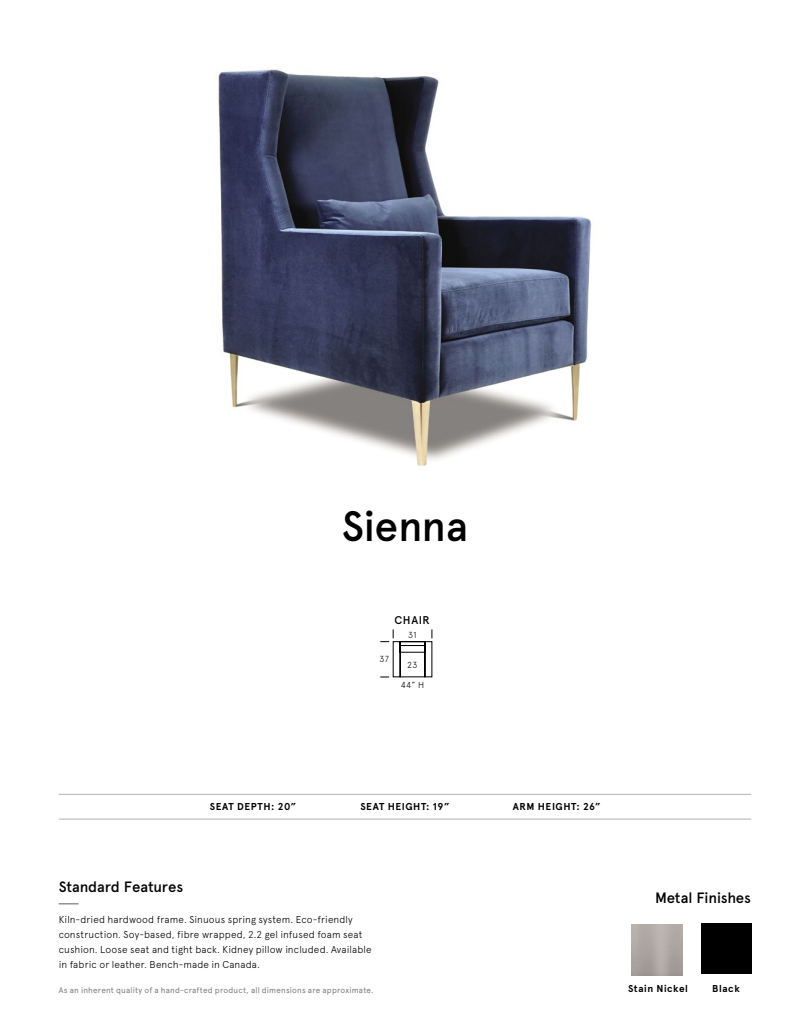
<style>
.page{position:relative;width:810px;height:1035px;background:#fff}
.page>*{position:absolute;margin:0;border:0;box-sizing:border-box;transform-origin:0 0}
.t1{font:500 42.5px "Apercu";letter-spacing:-.015em;color:#000}
.t2{font:500 15px "Apercu";letter-spacing:-.005em;color:#000}
.t3{font:500 11.25px "Apercu";letter-spacing:.05em;color:#000}
.t4{font:300 10px/15px "Apercu";letter-spacing:.015em;color:#000}
.t5{font:700 10px "Apercu";letter-spacing:.055em;color:#000}
.t6{font:300 8.75px "Apercu";letter-spacing:.04em;color:#000}
.t7{font:8.12px "Apercu";letter-spacing:.02em;color:#7c7c7c}
</style>
<div class="page">
<hr style="left:59px;top:819px;width:692px;height:1px;background:#c0c0c0">
<hr style="left:59px;top:794px;width:692px;height:1px;background:#c0c0c0">
<div style="left:701px;top:924px;width:50px;height:50px;background:#000"></div>
<svg style="left:59px;top:903px;width:20px;height:1px"></svg>
<img style="left:218px;top:69px;width:374px;height:398px">
<svg style="left:380px;top:629px;width:53px;height:49px"></svg>
<h1 class="t1" style="left:342px;top:494px;width:128px">Sienna</h1>
<p class="t3" style="left:395px;top:612px;width:37px">CHAIR</p>
<p class="t6" style="left:380px;top:653px;width:11px">37</p>
<p class="t6" style="left:408px;top:629px;width:10px">31</p>
<p class="t6" style="left:407px;top:658px;width:12px">23</p>
<p class="t6" style="left:401px;top:678px;width:25px">44” H</p>
<p class="t5" style="left:210px;top:801px;width:88px">SEAT DEPTH: 20”</p>
<p class="t5" style="left:360px;top:801px;width:91px">SEAT HEIGHT: 19”</p>
<p class="t5" style="left:513px;top:801px;width:89px">ARM HEIGHT: 26”</p>
<h2 class="t2" style="left:59px;top:876px;width:126px">Standard Features</h2>
<p class="t4" style="left:59px;top:911px;width:314px">Kiln-dried hardwood frame. Sinuous spring system. Eco-friendly construction. Soy-based, fibre wrapped, 2.2 gel infused foam seat cushion. Loose seat and tight back. Kidney pillow included. Available in fabric or leather. Bench-made in Canada.</p>
<p class="t7" style="left:59px;top:984px;width:316px">As an inherent quality of a hand-crafted product, all dimensions are approximate.</p>
<h2 class="t2" style="left:655px;top:886px;width:97px">Metal Finishes</h2>
<p class="t5" style="left:628px;top:983px;width:61px">Stain Nickel</p>
<p class="t5" style="left:712px;top:983px;width:29px">Black</p>
</div>
